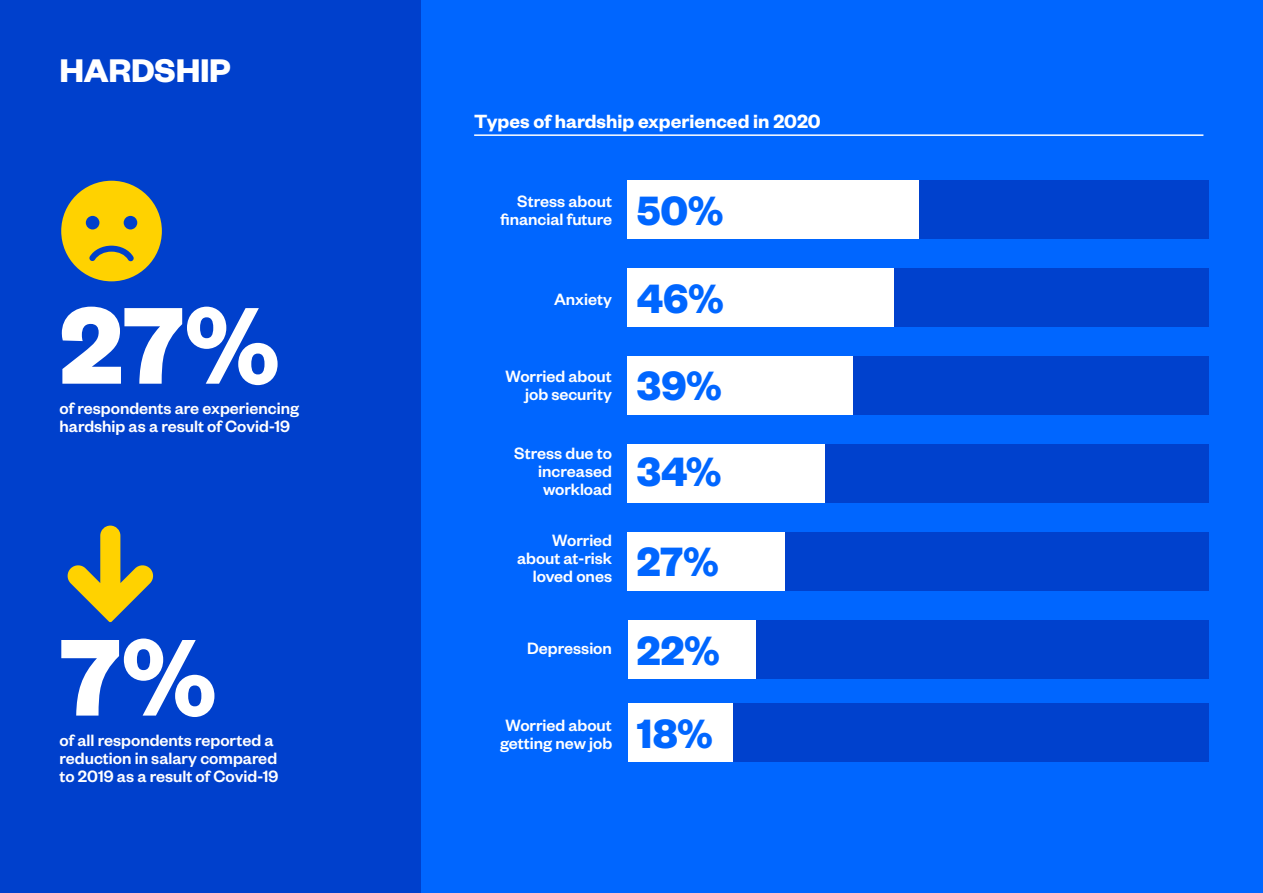
<style>
.page{position:relative;width:1263px;height:893px;background:#fff}
.page>*{position:absolute;margin:0;border:0;box-sizing:border-box;transform-origin:0 0}
.Stat_large{font:700 120px "Founders Grotesk";color:#fff}
.t1{font:700 45px/87px "Founders Grotesk";color:#06f;text-align:justify}
.header_1{font:700 36px "Founders Grotesk";letter-spacing:-.01em;color:#fff}
.header_2{font:600 21px "Founders Grotesk";color:#fff}
.Stat_text_small{font:500 18px/18px "Founders Grotesk";color:#fff;text-align:right}
</style>
<div class="page">
<div style="left:421px;top:0;width:842px;height:893px;background:#06f"></div>
<div style="left:0;top:0;width:421px;height:893px;background:#0040cc"></div>
<hr style="left:474px;top:134px;width:729px;height:2px;background:#fff">
<div style="left:61px;top:181px;width:101px;height:100px;background:#ffd200;border-radius:50%"></div>
<svg style="left:86px;top:216px;width:51px;height:45px"></svg>
<div style="left:628px;top:703px;width:106px;height:59px;background:#fff"></div>
<div style="left:628px;top:620px;width:128px;height:59px;background:#fff"></div>
<div style="left:628px;top:532px;width:157px;height:58px;background:#fff"></div>
<div style="left:628px;top:444px;width:197px;height:58px;background:#fff"></div>
<div style="left:628px;top:356px;width:226px;height:58px;background:#fff"></div>
<div style="left:628px;top:268px;width:266px;height:58px;background:#fff"></div>
<div style="left:628px;top:180px;width:292px;height:58px;background:#fff"></div>
<div style="left:734px;top:703px;width:475px;height:59px;background:#0041cd"></div>
<div style="left:756px;top:620px;width:453px;height:59px;background:#0041cd"></div>
<div style="left:785px;top:532px;width:424px;height:58px;background:#0041cd"></div>
<div style="left:825px;top:444px;width:384px;height:58px;background:#0041cd"></div>
<div style="left:854px;top:356px;width:355px;height:58px;background:#0041cd"></div>
<div style="left:894px;top:268px;width:315px;height:58px;background:#0041cd"></div>
<div style="left:920px;top:180px;width:289px;height:58px;background:#0041cd"></div>
<svg style="left:67px;top:526px;width:87px;height:96px"></svg>
<p class="header_1" style="left:60px;top:48px;width:173px">HARDSHIP</p>
<p class="Stat_large" style="left:60px;top:269px;width:222px">27%</p>
<p class="Stat_text_small" style="left:60px;top:399px;width:241px;text-align:left">of respondents are experiencing hardship as a result of Covid-19</p>
<p class="Stat_large" style="left:60px;top:601px;width:159px">7%</p>
<p class="Stat_text_small" style="left:60px;top:731px;width:220px;text-align:left">of all respondents reported a reduction in salary compared to 2019 as a result of Covid-19</p>
<p class="header_2" style="left:474px;top:108px;width:348px">Types of hardship experienced in 2020</p>
<p class="Stat_text_small" style="left:500px;top:192px;width:113px">Stress about financial future</p>
<p class="Stat_text_small" style="left:554px;top:289px;width:60px">Anxiety</p>
<p class="Stat_text_small" style="left:505px;top:367px;width:108px">Worried about job security</p>
<p class="Stat_text_small" style="left:538px;top:443px;width:75px;text-align:justify;text-indent:-24px">Stress due to increased workload</p>
<p class="Stat_text_small" style="left:517px;top:531px;width:96px">Worried about at-risk loved ones</p>
<p class="Stat_text_small" style="left:527px;top:638px;width:86px">Depression</p>
<p class="Stat_text_small" style="left:500px;top:715px;width:114px;text-align:center">Worried about getting new job</p>
<p class="t1" style="left:637px;top:165px;width:89px">50% 46% 39% 34%</p>
<p class="t1" style="left:637px;top:514px;width:85px;line-height:89.2px">27%<br>22%</p>
<p class="t1" style="left:637px;top:688px;width:78px">18%</p>
</div>
